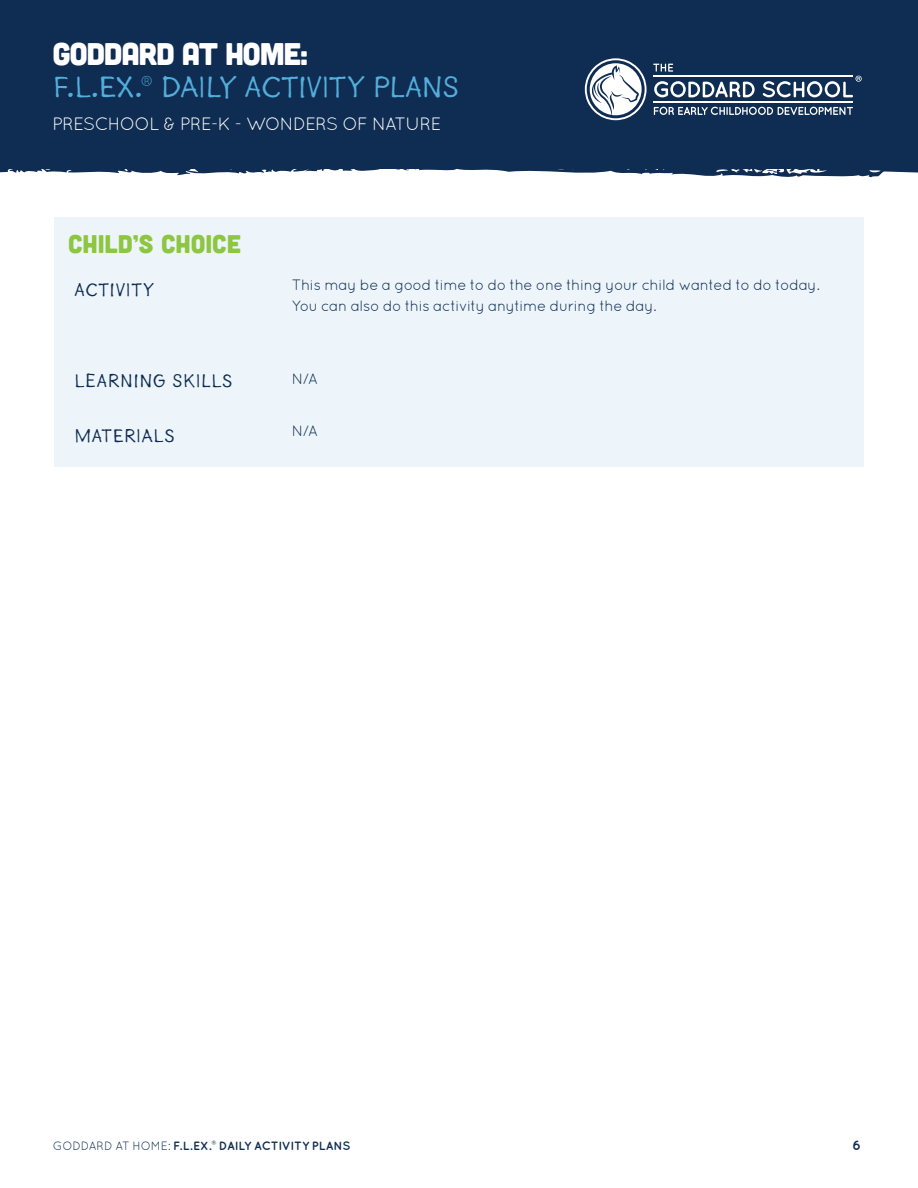
<style>
.page{position:relative;width:918px;height:1188px;background:#fff}
.page>*{position:absolute;margin:0;border:0;box-sizing:border-box;transform-origin:0 0}
.t1{font:31.35px "Goodlife Sans";letter-spacing:-.045em;color:#54aedb}
.t2{font:31.35px "Cubano";letter-spacing:-.045em;color:#fff}
.t3{font:25.5px "Cubano";letter-spacing:-.005em;color:#8dc640}
.t4{font:19.5px "Goodlife Sans";color:#0f2d52}
.t5{font:17.85px "Quicksand";letter-spacing:-.035em;color:#fff}
.t6{font:15px/21px "Quicksand";letter-spacing:-.03em;color:#0f2d52}
.t7{font:700 13.5px "Quicksand";color:#0f2d52}
.t8{font:700 12px "Quicksand";letter-spacing:-.005em;color:#0f2d52}
.s1{font-family:"Quicksand";font-size:28.35px}
.s2{font-weight:400}
</style>
<div class="page">
<div style="left:0;top:0;width:918px;height:168px;background:#0f2d52"></div>
<svg style="left:0;top:168px;width:918px;height:10px"></svg>
<svg style="left:654px;top:107px;width:199px;height:8px"></svg>
<svg style="left:653px;top:64px;width:20px;height:8px"></svg>
<svg style="left:654px;top:81px;width:101px;height:16px"></svg>
<hr style="left:653px;top:75px;width:200px;height:2px;background:#fff">
<hr style="left:653px;top:101px;width:200px;height:2px;background:#fff">
<svg style="left:585px;top:58px;width:62px;height:62px"></svg>
<svg style="left:763px;top:76px;width:99px;height:21px"></svg>
<div style="left:54px;top:217px;width:810px;height:250px;background:#edf5fb"></div>
<h1 class="t2" style="left:52px;top:34px;width:257px">GODDARD AT HOME:</h1>
<h1 class="t1" style="left:52px;top:70px;width:409px">F.L.EX.<span class="s1">®</span> DAILY ACTIVITY PLANS</h1>
<p class="t5" style="left:52px;top:114px;width:391px">PRESCHOOL &amp; PRE-K - WONDERS OF NATURE</p>
<h2 class="t3" style="left:68px;top:228px;width:174px">CHILD’S CHOICE</h2>
<h3 class="t4" style="left:74px;top:279px;width:82px">ACTIVITY</h3>
<p class="t6" style="left:292px;top:274px;width:529px">This may be a good time to do the one thing your child wanted to do today.<br>You can also do this activity anytime during the day.</p>
<h3 class="t4" style="left:74px;top:371px;width:160px">LEARNING SKILLS</h3>
<p class="t6" style="left:292px;top:369px;width:27px">N/A</p>
<h3 class="t4" style="left:74px;top:425px;width:102px">MATERIALS</h3>
<p class="t6" style="left:292px;top:420px;width:27px">N/A</p>
<p class="t8" style="left:53px;top:1139px;width:299px"><span class="s2">GODDARD AT HOME:</span> F.L.EX.® DAILY ACTIVITY PLANS</p>
<p class="t7" style="left:852px;top:1137px;width:10px">6</p>
</div>
